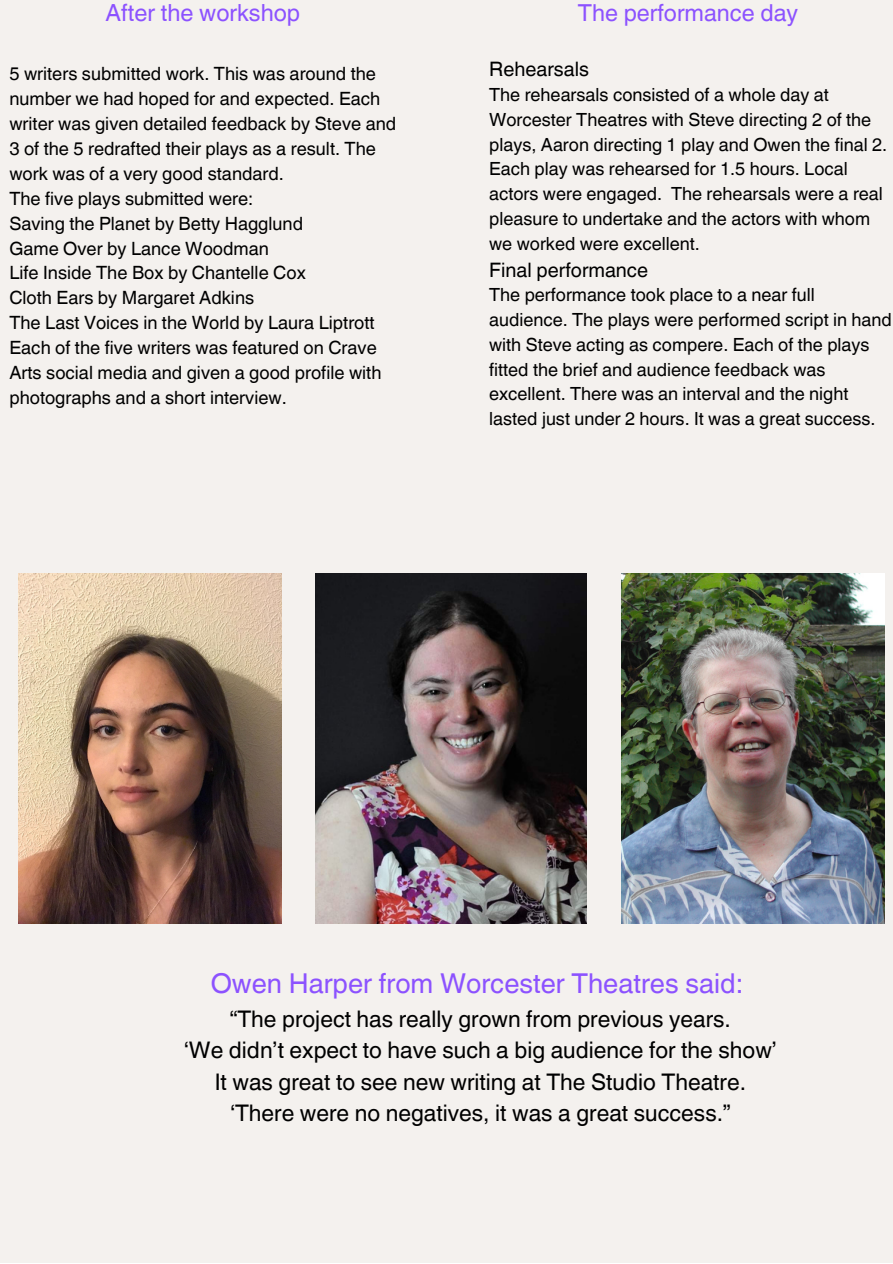
<style>
.page{position:relative;width:893px;height:1264px;background:#fff}
.page>*{position:absolute;margin:0;border:0;box-sizing:border-box;transform-origin:0 0}
.t1{font:27.3px "Helvetica World";color:#8c52ff}
.t2{font:23.55px "Helvetica World";color:#8c52ff}
.t3{font:23.4px "Helvetica World";color:#8c52ff}
.t4{font:22.8px "Helvetica World";color:#000}
.t5{font:19.95px "Helvetica World";color:#000}
.t6{font:18.3px/24.9px "Helvetica World";color:#000}
.t7{font:18.15px/24.8px "Helvetica World";color:#000}
</style>
<div class="page">
<div style="left:0;top:0;width:892px;height:1262px;background:#f4f1ee"></div>
<img style="left:316px;top:573px;width:271px;height:351px">
<img style="left:19px;top:573px;width:263px;height:351px">
<img style="left:621px;top:573px;width:263px;height:351px">
<p class="t2" style="left:106px;top:-1px;width:196px">After the workshop</p>
<p class="t6" style="left:9px;top:61px;width:388px">5 writers submitted work. This was around the number we had hoped for and expected. Each writer was given detailed feedback by Steve and 3 of the 5 redrafted their plays as a result. The work was of a very good standard.</p>
<p class="t6" style="left:9px;top:186px;width:245px">The five plays submitted were:</p>
<p class="t6" style="left:9px;top:211px;width:295px">Saving the Planet by Betty Hagglund</p>
<p class="t6" style="left:9px;top:236px;width:261px">Game Over by Lance Woodman</p>
<p class="t6" style="left:9px;top:261px;width:298px">Life Inside The Box by Chantelle Cox</p>
<p class="t6" style="left:9px;top:286px;width:246px">Cloth Ears by Margaret Adkins</p>
<p class="t6" style="left:9px;top:310px;width:367px">The Last Voices in the World by Laura Liptrott</p>
<p class="t6" style="left:9px;top:335px;width:373px">Each of the five writers was featured on Crave<br>Arts social media and given a good profile with photographs and a short interview.</p>
<p class="t3" style="left:578px;top:-1px;width:222px">The performance day</p>
<p class="t5" style="left:489px;top:58px;width:101px">Rehearsals</p>
<p class="t7" style="left:489px;top:82px;width:399px">The rehearsals consisted of a whole day at Worcester Theatres with Steve directing 2 of the plays, Aaron directing 1 play and Owen the final 2.<br>Each play was rehearsed for 1.5 hours. Local actors were engaged. The rehearsals were a real pleasure to undertake and the actors with whom we worked were excellent.</p>
<p class="t5" style="left:489px;top:258px;width:160px">Final performance</p>
<p class="t7" style="left:489px;top:283px;width:404px">The performance took place to a near full audience. The plays were performed script in hand with Steve acting as compere. Each of the plays fitted the brief and audience feedback was excellent. There was an interval and the night lasted just under 2 hours. It was a great success.</p>
<p class="t1" style="left:211px;top:967px;width:534px">Owen Harper from Worcester Theatres said:</p>
<p class="t4" style="left:230px;top:1005px;width:502px">“The project has really grown from previous years.</p>
<p class="t4" style="left:184px;top:1036px;width:594px">‘We didn’t expect to have such a big audience for the show’</p>
<p class="t4" style="left:215px;top:1068px;width:533px">It was great to see new writing at The Studio Theatre.</p>
<p class="t4" style="left:230px;top:1099px;width:502px">‘There were no negatives, it was a great success.”</p>
</div>
